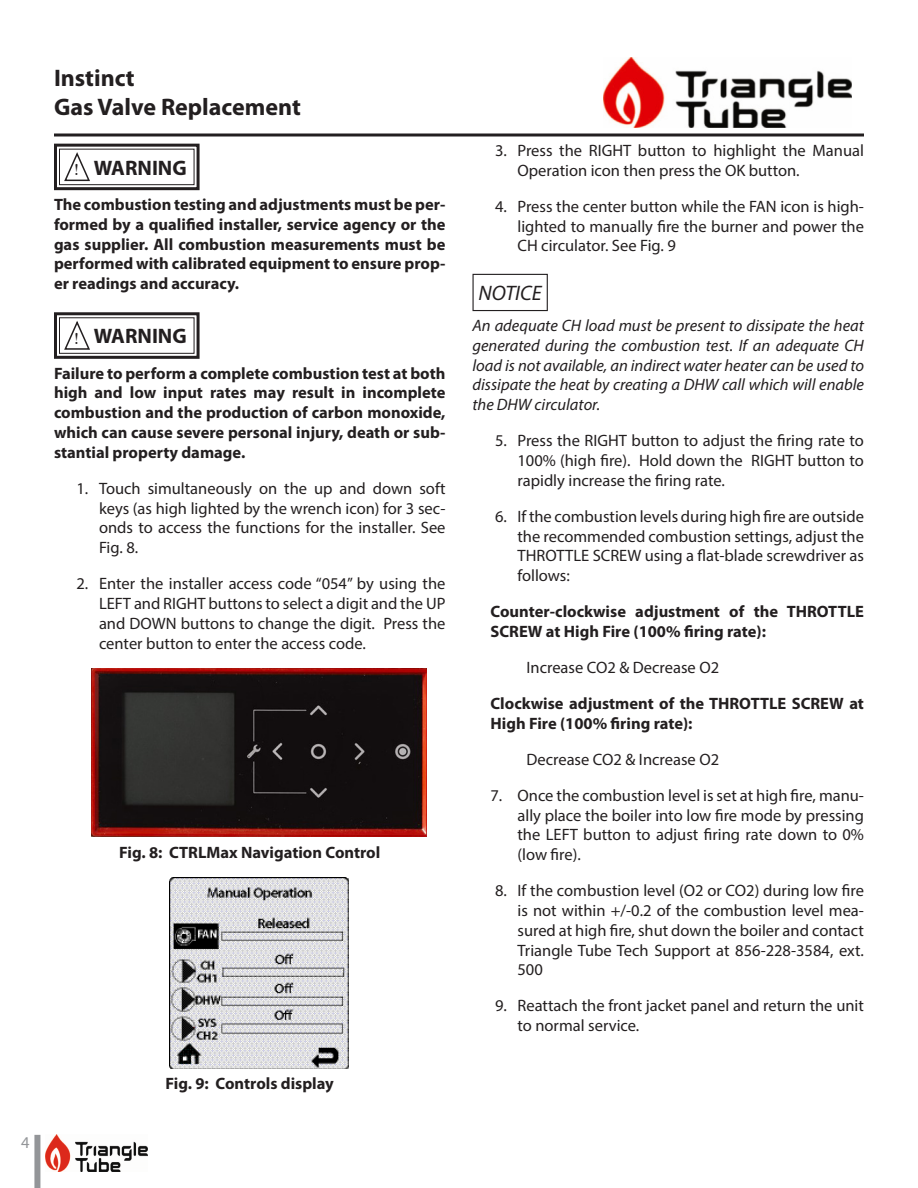
<style>
.page{position:relative;width:918px;height:1188px;background:#fff}
.page>*{position:absolute;margin:0;border:0;box-sizing:border-box;transform-origin:0 0}
.t1{font:700 24px/28.8px "Myriad Pro";color:#231f20}
.Warning{font:700 21px "Myriad Pro";color:#231f20}
.Notice{font:italic 21px "Myriad Pro";color:#231f20}
.List_Level_2{font:16.5px/19.8px "Myriad Pro";color:#231f20;text-align:justify}
.Warning-2{font:700 16.5px/19.8px "Myriad Pro";color:#231f20;text-align:justify}
.Notice-2{font:italic 16.5px/19.8px "Myriad Pro";color:#231f20;text-align:justify}
.List_Level_2-2{font:700 16.5px/19.8px "Myriad Pro";color:#231f20}
.Warning-3{font:16.5px "Bask Old Face";color:#231f20}
.t2{font:16.5px "Myriad Pro";color:#939598}
</style>
<div class="page">
<hr style="left:54px;top:134px;width:810px;height:2px;background:#231f20">
<img style="left:604px;top:57px;width:247px;height:70px">
<div style="left:34px;top:1135px;width:6px;height:53px;background:#939598"></div>
<img style="left:45px;top:1135px;width:102px;height:36px">
<svg style="left:54px;top:143px;width:146px;height:48px"></svg>
<svg style="left:54px;top:312px;width:146px;height:47px"></svg>
<img style="left:91px;top:668px;width:335px;height:169px">
<img style="left:169px;top:877px;width:179px;height:192px">
<div style="left:472px;top:274px;width:76px;height:37px;border:1px solid #231f20"></div>
<h1 class="t1" style="left:54px;top:64px;width:248px">Instinct<br>Gas Valve Replacement</h1>
<p class="Warning-3" style="left:75px;top:161px;width:6px">!</p>
<p class="Warning" style="left:94px;top:156px;width:95px">WARNING</p>
<p class="Warning-2" style="left:54px;top:195px;width:393px">The combustion testing and adjustments must be per&shy;formed by a qualified installer, service agency or the gas supplier. All combustion measurements must be performed with calibrated equipment to ensure prop&shy;er readings and accuracy.</p>
<p class="Warning-3" style="left:75px;top:330px;width:6px">!</p>
<p class="Warning" style="left:94px;top:325px;width:95px">WARNING</p>
<p class="Warning-2" style="left:54px;top:363px;width:393px">Failure to perform a complete combustion test at both high and low input rates may result in incomplete combustion and the production of carbon monoxide, which can cause severe personal injury, death or sub&shy;stantial property damage.</p>
<p class="List_Level_2" style="left:99px;top:478px;width:348px;text-indent:-22px">1. Touch simultaneously on the up and down soft keys (as high lighted by the wrench icon) for 3 sec&shy;onds to access the functions for the installer. See Fig. 8.</p>
<p class="List_Level_2" style="left:99px;top:574px;width:348px;text-indent:-22px">2. Enter the installer access code “054” by using the LEFT and RIGHT buttons to select a digit and the UP and DOWN buttons to change the digit. Press the center button to enter the access code.</p>
<p class="Warning-2" style="left:119px;top:843px;width:263px">Fig. 8: CTRLMax Navigation Control</p>
<p class="t2" style="left:21px;top:1132px;width:10px">4</p>
<p class="Warning-2" style="left:166px;top:1073px;width:170px">Fig. 9: Controls display</p>
<p class="List_Level_2" style="left:518px;top:140px;width:348px;text-indent:-22px">3. Press the RIGHT button to highlight the Manual<br>Operation icon then press the OK button.</p>
<p class="List_Level_2" style="left:518px;top:196px;width:348px;text-indent:-22px">4. Press the center button while the FAN icon is high&shy;lighted to manually fire the burner and power the CH circulator. See Fig. 9</p>
<p class="Notice" style="left:479px;top:280px;width:65px">NOTICE</p>
<p class="Notice-2" style="left:472px;top:315px;width:393px">An adequate CH load must be present to dissipate the heat generated during the combustion test. If an adequate CH load is not available, an indirect water heater can be used to dissipate the heat by creating a DHW call which will enable the DHW circulator.</p>
<p class="List_Level_2" style="left:518px;top:430px;width:348px;text-indent:-22px">5. Press the RIGHT button to adjust the firing rate to 100% (high fire). Hold down the RIGHT button to rapidly increase the firing rate.</p>
<p class="List_Level_2" style="left:518px;top:506px;width:348px;text-indent:-22px">6. If the combustion levels during high fire are outside the recommended combustion settings, adjust the THROTTLE SCREW using a flat-blade screwdriver as follows:</p>
<p class="List_Level_2-2" style="left:490px;top:602px;width:375px">Counter-clockwise adjustment of the THROTTLE<br>SCREW at High Fire (100% firing rate):</p>
<p class="List_Level_2" style="left:527px;top:657px;width:194px">Increase CO2 &amp; Decrease O2</p>
<p class="List_Level_2-2" style="left:490px;top:694px;width:375px">Clockwise adjustment of the THROTTLE SCREW at<br>High Fire (100% firing rate):</p>
<p class="List_Level_2" style="left:527px;top:749px;width:194px">Decrease CO2 &amp; Increase O2</p>
<p class="List_Level_2" style="left:518px;top:785px;width:348px;text-indent:-27px">7. Once the combustion level is set at high fire, manu&shy;ally place the boiler into low fire mode by pressing the LEFT button to adjust firing rate down to 0% (low fire).</p>
<p class="List_Level_2" style="left:518px;top:880px;width:348px;text-indent:-22px">8. If the combustion level (O2 or CO2) during low fire is not within +/-0.2 of the combustion level mea&shy;sured at high fire, shut down the boiler and contact Triangle Tube Tech Support at 856-228-3584, ext.<br>500</p>
<p class="List_Level_2" style="left:518px;top:996px;width:348px;text-indent:-22px">9. Reattach the front jacket panel and return the unit to normal service.</p>
</div>
